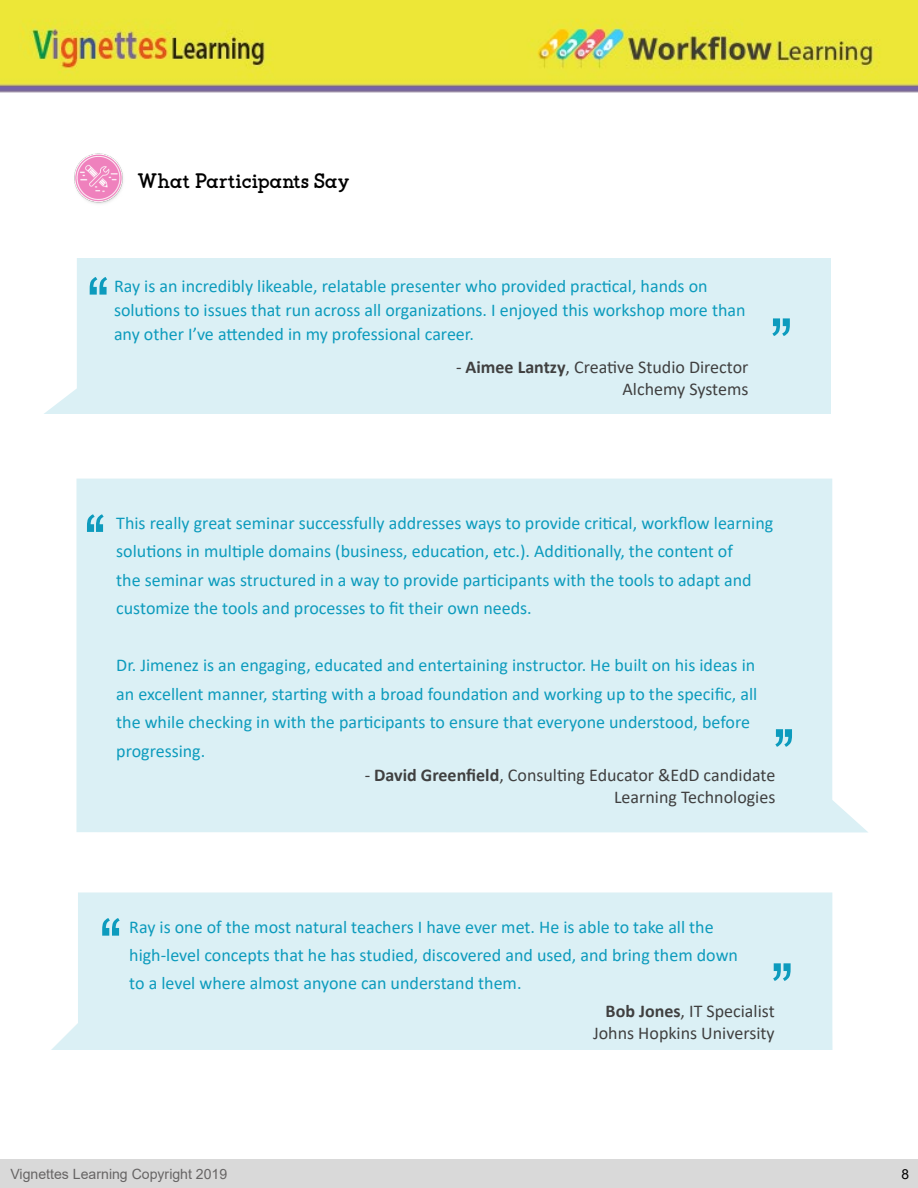
<style>
.page{position:relative;width:918px;height:1188px;background:#fff}
.page>*{position:absolute;margin:0;border:0;box-sizing:border-box;transform-origin:0 0}
.t1{font:75.3px "Arial";color:#0d9bbd}
.t2{font:700 21px "Flagship Slab";color:#010000}
.t3{font:18px/28.5px "Calibri";color:#0d9bbd}
.t4{font:18px/21.6px "Calibri";color:#404040;text-align:right}
.t5{font:14.1px "Arial";color:#676565}
.t6{font:13.8px "Arial";color:#666}
.t7{font:13.8px "Arial";color:#000}
.s1{font-weight:700}
</style>
<div class="page">
<div style="left:0;top:1160px;width:918px;height:28px;background:#d9d9d9"></div>
<img style="left:0;top:0;width:918px;height:93px">
<div style="left:44px;top:258px;width:787px;height:156px;background:#dbf0f5"></div>
<div style="left:77px;top:479px;width:791px;height:353px;background:#dbf0f5"></div>
<div style="left:51px;top:893px;width:781px;height:157px;background:#dbf0f5"></div>
<img style="left:74px;top:153px;width:49px;height:51px">
<p class="t2" style="left:137px;top:168px;width:213px">What Participants Say</p>
<h1 class="t1" style="left:85px;top:253px;width:28px">‘‘</h1>
<p class="t3" style="left:114px;top:274px;width:633px;line-height:24px">Ray is an incredibly likeable, relatable presenter who provided practical, hands on solutions to issues that run across all organizations. I enjoyed this workshop more than any other I’ve attended in my professional career.</p>
<p class="t4" style="left:456px;top:356px;width:294px">- <span class="s1">Aimee Lantzy</span>, Creative Studio Director<br>Alchemy Systems</p>
<h1 class="t1" style="left:795px;top:360px;width:28px;rotate:-180deg">‘‘</h1>
<h1 class="t1" style="left:82px;top:491px;width:18px">‘</h1>
<p class="t3" style="left:116px;top:508px;width:659px">This really great seminar successfully addresses ways to provide critical, workflow learning solutions in multiple domains (business, education, etc.). Additionally, the content of<br>the seminar was structured in a way to provide participants with the tools to adapt and customize the tools and processes to fit their own needs.</p>
<p class="t3" style="left:116px;top:651px;width:642px">Dr. Jimenez is an engaging, educated and entertaining instructor. He built on his ideas in an excellent manner, starting with a broad foundation and working up to the specific, all the while checking in with the participants to ensure that everyone understood, before progressing.</p>
<p class="t4" style="left:365px;top:764px;width:412px">- <span class="s1">David Greenfield</span>, Consulting Educator &amp;EdD candidate<br>Learning Technologies</p>
<h1 class="t1" style="left:797px;top:770px;width:18px;rotate:-180deg">‘</h1>
<h1 class="t1" style="left:98px;top:895px;width:28px">‘‘</h1>
<p class="t3" style="left:129px;top:912px;width:586px">Ray is one of the most natural teachers I have ever met. He is able to take all the</p>
<p class="t3" style="left:129px;top:940px;width:610px">high-level concepts that he has studied, discovered and used, and bring them down</p>
<p class="t3" style="left:129px;top:969px;width:394px">to a level where almost anyone can understand them.</p>
<p class="t4" style="left:606px;top:1000px;width:171px"><span class="s1">Bob Jones</span>, IT Specialist</p>
<p class="t4" style="left:593px;top:1022px;width:183px">Johns Hopkins University</p>
<h1 class="t1" style="left:795px;top:1004px;width:28px;rotate:-180deg">‘‘</h1>
<p class="t5" style="left:10px;top:1164px;width:218px">Vignettes Learning Copyright 2019</p>
<p class="t6" style="left:79px;top:1164px;width:144px">earning Copyright 2015</p>
<p class="t7" style="left:902px;top:1164px;width:9px">8</p>
</div>
